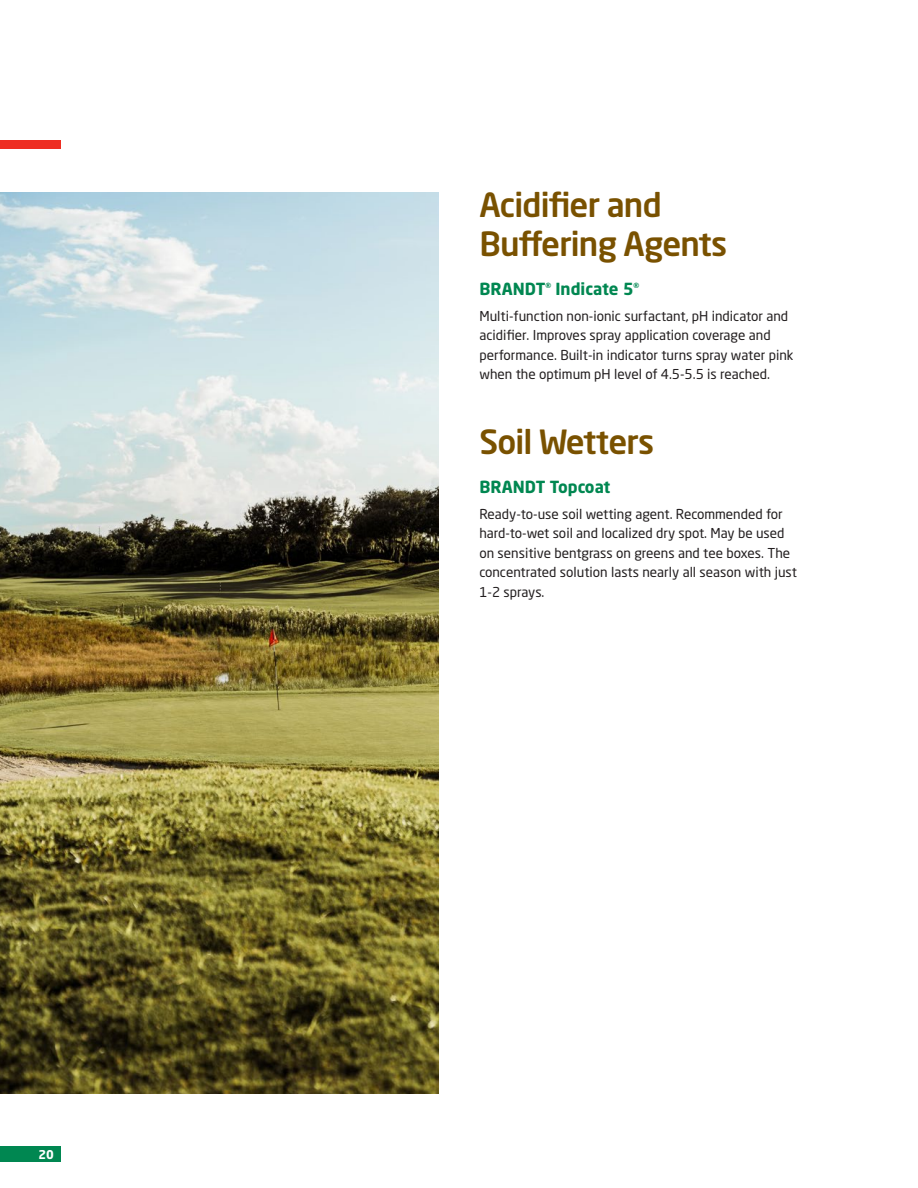
<style>
.page{position:relative;width:918px;height:1188px;background:#fff}
.page>*{position:absolute;margin:0;border:0;box-sizing:border-box;transform-origin:0 0}
.t1{font:500 33px/39px "Neo Sans Pro";letter-spacing:-.025em;color:#795100}
.t2{font:700 16.5px "Neo Sans Pro";color:#008751}
.t3{font:13.5px/19.5px "Neo Sans Pro";color:#231f20}
.t4{font:700 12px "Neo Sans Pro";color:#fff}
</style>
<div class="page">
<div style="left:0;top:140px;width:61px;height:8px;background:#ee2e22"></div>
<img style="left:0;top:193px;width:439px;height:901px">
<div style="left:0;top:1147px;width:61px;height:15px;background:#008751"></div>
<p class="t4" style="left:39px;top:1146px;width:17px">20</p>
<h1 class="t1" style="left:479px;top:185px;width:249px">Acidifier and<br>Buffering Agents</h1>
<p class="t2" style="left:479px;top:279px;width:162px">BRANDT<sup>®</sup> Indicate 5<sup>®</sup></p>
<p class="t3" style="left:479px;top:306px;width:316px">Multi-function non-ionic surfactant, pH indicator and acidifier. Improves spray application coverage and performance. Built-in indicator turns spray water pink when the optimum pH level of 4.5-5.5 is reached.</p>
<h1 class="t1" style="left:479px;top:422px;width:176px">Soil Wetters</h1>
<p class="t2" style="left:479px;top:476px;width:133px">BRANDT Topcoat</p>
<p class="t3" style="left:479px;top:504px;width:319px">Ready-to-use soil wetting agent. Recommended for hard-to-wet soil and localized dry spot. May be used on sensitive bentgrass on greens and tee boxes. The concentrated solution lasts nearly all season with just 1-2 sprays.</p>
</div>
